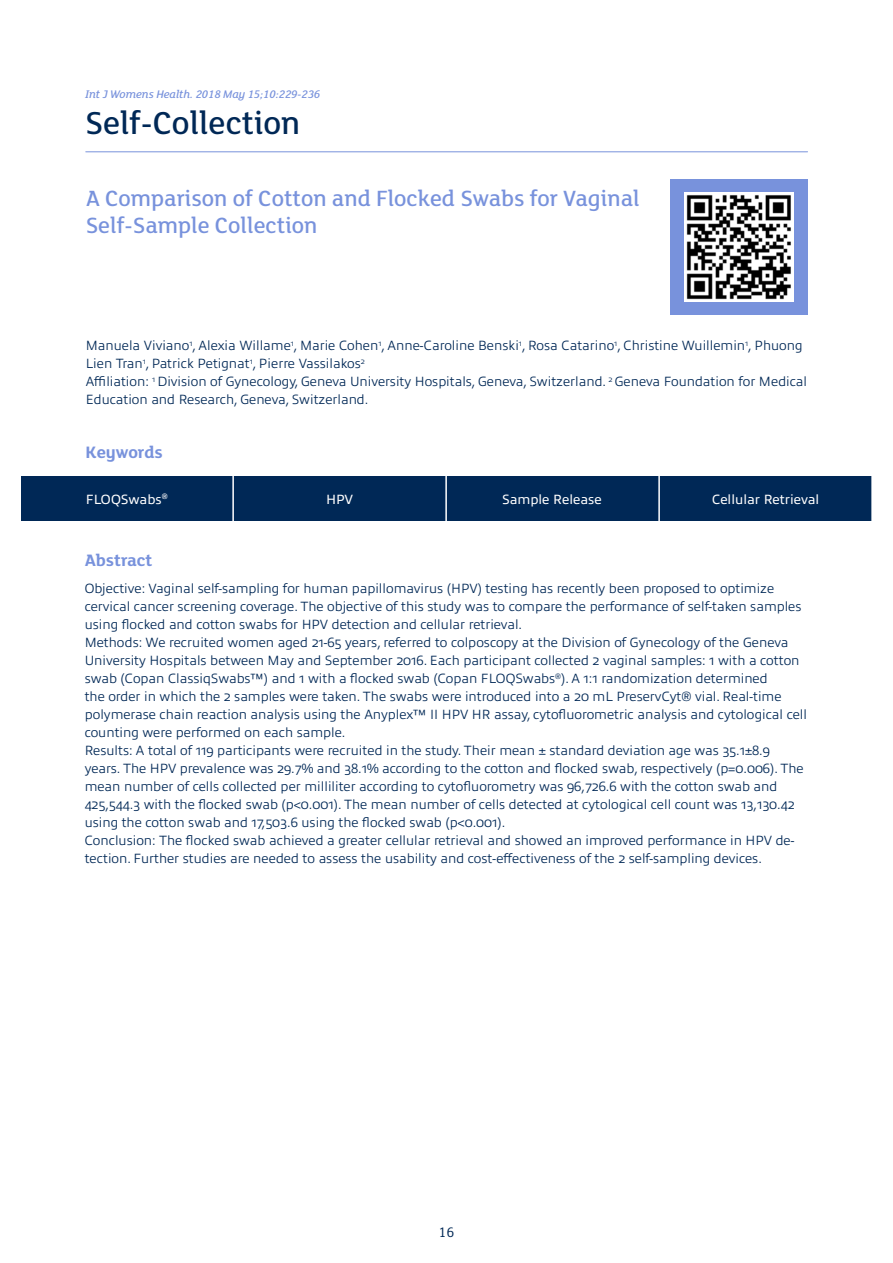
<style>
.page{position:relative;width:893px;height:1263px;background:#fff}
.page>*{position:absolute;margin:0;border:0;box-sizing:border-box;transform-origin:0 0}
.t1{font:500 34.5px "FS Lola";color:#002856}
.t2{font:500 24px/27px "FS Lola";color:#7892dc}
.t3{font:700 18px "FS Lola";color:#7892dc}
.t4{font:15px "FS Lola";color:#002856}
.t5{font:300 13.5px/18px "Allumi Std";color:#002856}
.t6{font:13.5px "Allumi Std";color:#fff}
.t7{font:italic 500 12px "FS Lola";color:#7892dc}
</style>
<div class="page">
<hr style="left:86px;top:151px;width:721px;height:1px;background:#7892dc">
<div style="left:671px;top:179px;width:137px;height:135px;background:#7892dc"></div>
<img style="left:685px;top:192px;width:109px;height:109px">
<div style="left:21px;top:476px;width:851px;height:44px;background:#002856"></div>
<hr style="left:232px;top:472px;width:2px;height:53px;background:#fff">
<hr style="left:445px;top:472px;width:2px;height:53px;background:#fff">
<hr style="left:658px;top:472px;width:2px;height:53px;background:#fff">
<hr style="left:871px;top:472px;width:2px;height:53px;background:#fff">
<p class="t7" style="left:85px;top:87px;width:237px">Int J Womens Health. 2018 May 15;10:229-236</p>
<h1 class="t1" style="left:85px;top:101px;width:217px">Self-Collection</h1>
<h2 class="t2" style="left:86px;top:184px;width:555px">A Comparison of Cotton and Flocked Swabs for Vaginal<br>Self-Sample Collection</h2>
<p class="t5" style="left:86px;top:337px;width:723px">Manuela Viviano<sup>1</sup>, Alexia Willame<sup>1</sup>, Marie Cohen<sup>1</sup>, Anne-Caroline Benski<sup>1</sup>, Rosa Catarino<sup>1</sup>, Christine Wuillemin<sup>1</sup>, Phuong Lien Tran<sup>1</sup>, Patrick Petignat<sup>1</sup>, Pierre Vassilakos<sup>2<br></sup>Affiliation: <sup>1</sup> Division of Gynecology, Geneva University Hospitals, Geneva, Switzerland. <sup>2</sup> Geneva Foundation for Medical Education and Research, Geneva, Switzerland.</p>
<h3 class="t3" style="left:86px;top:440px;width:79px">Keywords</h3>
<p class="t6" style="left:86px;top:492px;width:83px">FLOQSwabs<sup>®</sup></p>
<p class="t6" style="left:326px;top:492px;width:29px">HPV</p>
<p class="t6" style="left:502px;top:492px;width:101px">Sample Release</p>
<p class="t6" style="left:712px;top:492px;width:109px">Cellular Retrieval</p>
<h3 class="t3" style="left:85px;top:548px;width:69px">Abstract</h3>
<p class="t5" style="left:85px;top:580px;width:724px">Objective: Vaginal self-sampling for human papillomavirus (HPV) testing has recently been proposed to optimize cervical cancer screening coverage. The objective of this study was to compare the performance of self-taken samples using flocked and cotton swabs for HPV detection and cellular retrieval.<br>Methods: We recruited women aged 21-65 years, referred to colposcopy at the Division of Gynecology of the Geneva University Hospitals between May and September 2016. Each participant collected 2 vaginal samples: 1 with a cotton swab (Copan ClassiqSwabs™) and 1 with a flocked swab (Copan FLOQSwabs<sup>®</sup>). A 1:1 randomization determined<br>the order in which the 2 samples were taken. The swabs were introduced into a 20 mL PreservCyt® vial. Real-time polymerase chain reaction analysis using the Anyplex™ II HPV HR assay, cytofluorometric analysis and cytological cell counting were performed on each sample.<br>Results: A total of 119 participants were recruited in the study. Their mean ± standard deviation age was 35.1±8.9 years. The HPV prevalence was 29.7% and 38.1% according to the cotton and flocked swab, respectively (p=0.006). The mean number of cells collected per milliliter according to cytofluorometry was 96,726.6 with the cotton swab and 425,544.3 with the flocked swab (p&lt;0.001). The mean number of cells detected at cytological cell count was 13,130.42 using the cotton swab and 17,503.6 using the flocked swab (p&lt;0.001).<br>Conclusion: The flocked swab achieved a greater cellular retrieval and showed an improved performance in HPV de&shy;tection. Further studies are needed to assess the usability and cost-effectiveness of the 2 self-sampling devices.</p>
<p class="t4" style="left:439px;top:1222px;width:17px">16</p>
</div>
